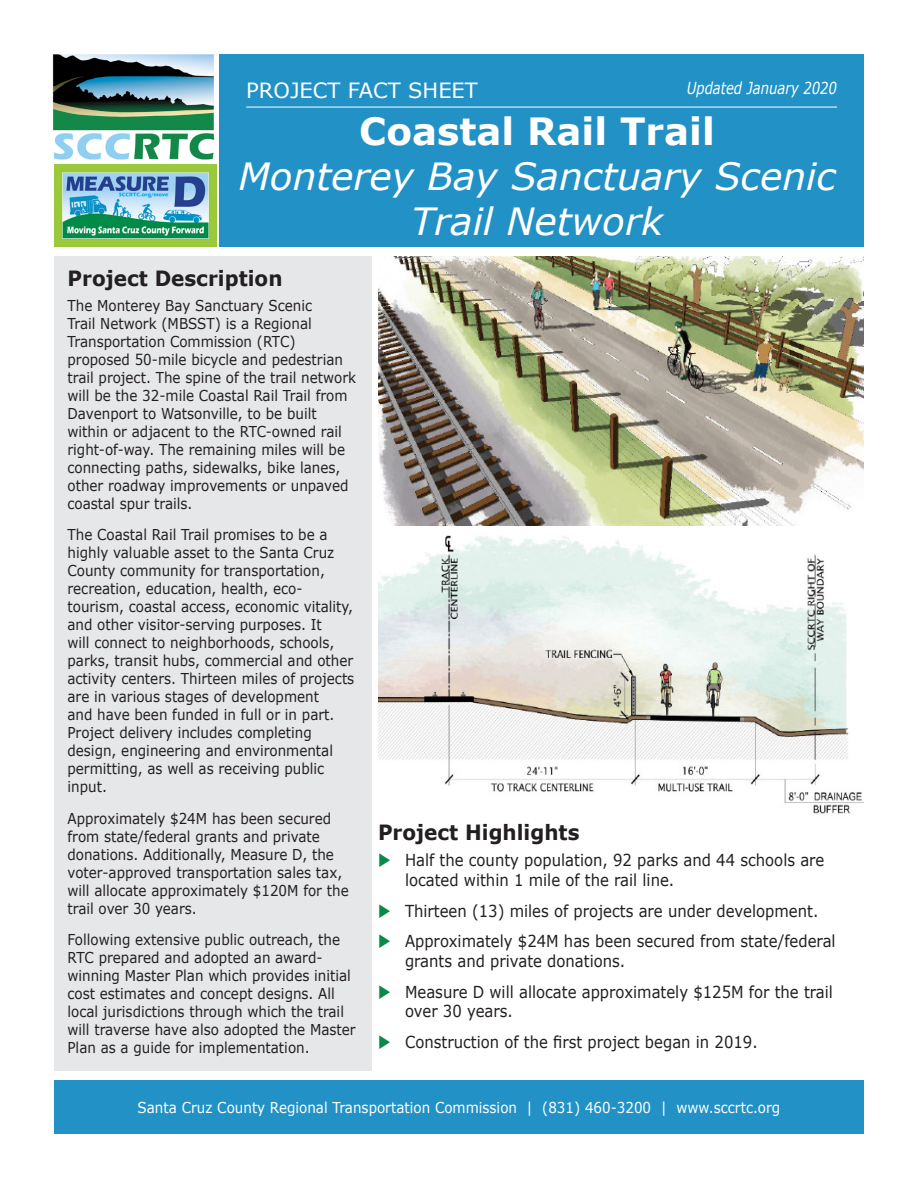
<style>
.page{position:relative;width:918px;height:1188px;background:#fff}
.page>*{position:absolute;margin:0;border:0;box-sizing:border-box;transform-origin:0 0}
.t1{font:italic 37.5px/45px "Verdana";color:#fff;text-align:center}
.t2{font:700 37.5px "Verdana";color:#fff}
.Copy_Heading{font:700 21px "Verdana";color:#231f20;scale:.95 1}
.t3{font:21px "Verdana";color:#fff}
.t4{font:16.5px/19.8px "Verdana";color:#231f20;scale:.9 1}
.t5{font:italic 16.5px "Verdana";color:#fff;scale:.8 1}
.Copy_Text{font:15px/18px "Verdana";color:#231f20;scale:.9 1}
.t6{font:15px "Verdana";color:#fff;scale:.9 1}
</style>
<div class="page">
<div style="left:219px;top:55px;width:645px;height:192px;background:#2292c6"></div>
<hr style="left:246px;top:107px;width:591px;height:1px;background:#fff">
<div style="left:54px;top:1080px;width:810px;height:54px;background:#2292c6"></div>
<img style="left:52px;top:54px;width:163px;height:106px">
<img style="left:54px;top:165px;width:162px;height:82px">
<div style="left:54px;top:256px;width:318px;height:815px;background:#e6e7e9"></div>
<img style="left:378px;top:256px;width:486px;height:270px">
<img style="left:378px;top:535px;width:486px;height:279px">
<h2 class="t3" style="left:246px;top:76px;width:233px">PROJECT FACT SHEET</h2>
<p class="t5" style="left:687px;top:77px;width:189px">Updated January 2020</p>
<h1 class="t2" style="left:359px;top:105px;width:357px">Coastal Rail Trail</h1>
<h1 class="t1" style="left:238px;top:153px;width:599px">Monterey Bay Sanctuary Scenic<br>Trail Network</h1>
<p class="Copy_Heading" style="left:68px;top:264px;width:228px">Project Description</p>
<p class="Copy_Text" style="left:68px;top:296px;width:322px">The Monterey Bay Sanctuary Scenic<br>Trail Network (MBSST) is a Regional Transportation Commission (RTC) proposed 50-mile bicycle and pedestrian trail project. The spine of the trail network will be the 32-mile Coastal Rail Trail from Davenport to Watsonville, to be built within or adjacent to the RTC-owned rail right-of-way. The remaining miles will be connecting paths, sidewalks, bike lanes, other roadway improvements or unpaved coastal spur trails.</p>
<p class="Copy_Text" style="left:68px;top:526px;width:320px">The Coastal Rail Trail promises to be a highly valuable asset to the Santa Cruz County community for transportation, recreation, education, health, eco&shy;tourism, coastal access, economic vitality, and other visitor-serving purposes. It<br>will connect to neighborhoods, schools, parks, transit hubs, commercial and other activity centers. Thirteen miles of projects are in various stages of development<br>and have been funded in full or in part.<br>Project delivery includes completing design, engineering and environmental permitting, as well as receiving public input.</p>
<p class="Copy_Text" style="left:68px;top:809px;width:314px">Approximately $24M has been secured from state/federal grants and private donations. Additionally, Measure D, the voter-approved transportation sales tax, will allocate approximately $120M for the trail over 30 years.</p>
<p class="Copy_Text" style="left:68px;top:931px;width:322px">Following extensive public outreach, the RTC prepared and adopted an award&shy;winning Master Plan which provides initial cost estimates and concept designs. All local jurisdictions through which the trail will traverse have also adopted the Master Plan as a guide for implementation.</p>
<p class="Copy_Heading" style="left:378px;top:817px;width:214px">Project Highlights</p>
<p class="t4" style="left:405px;top:850px;width:468px">Half the county population, 92 parks and 44 schools are located within 1 mile of the rail line.</p>
<p class="t4" style="left:405px;top:900px;width:461px">Thirteen (13) miles of projects are under development.</p>
<p class="t4" style="left:405px;top:931px;width:480px">Approximately $24M has been secured from state/federal grants and private donations.</p>
<p class="t4" style="left:405px;top:981px;width:477px">Measure D will allocate approximately $125M for the trail over 30 years.</p>
<p class="t4" style="left:405px;top:1032px;width:393px">Construction of the first project began in 2019.</p>
<p class="t6" style="left:138px;top:1097px;width:716px">Santa Cruz County Regional Transportation Commission | (831) 460-3200 | www.sccrtc.org</p>
</div>
